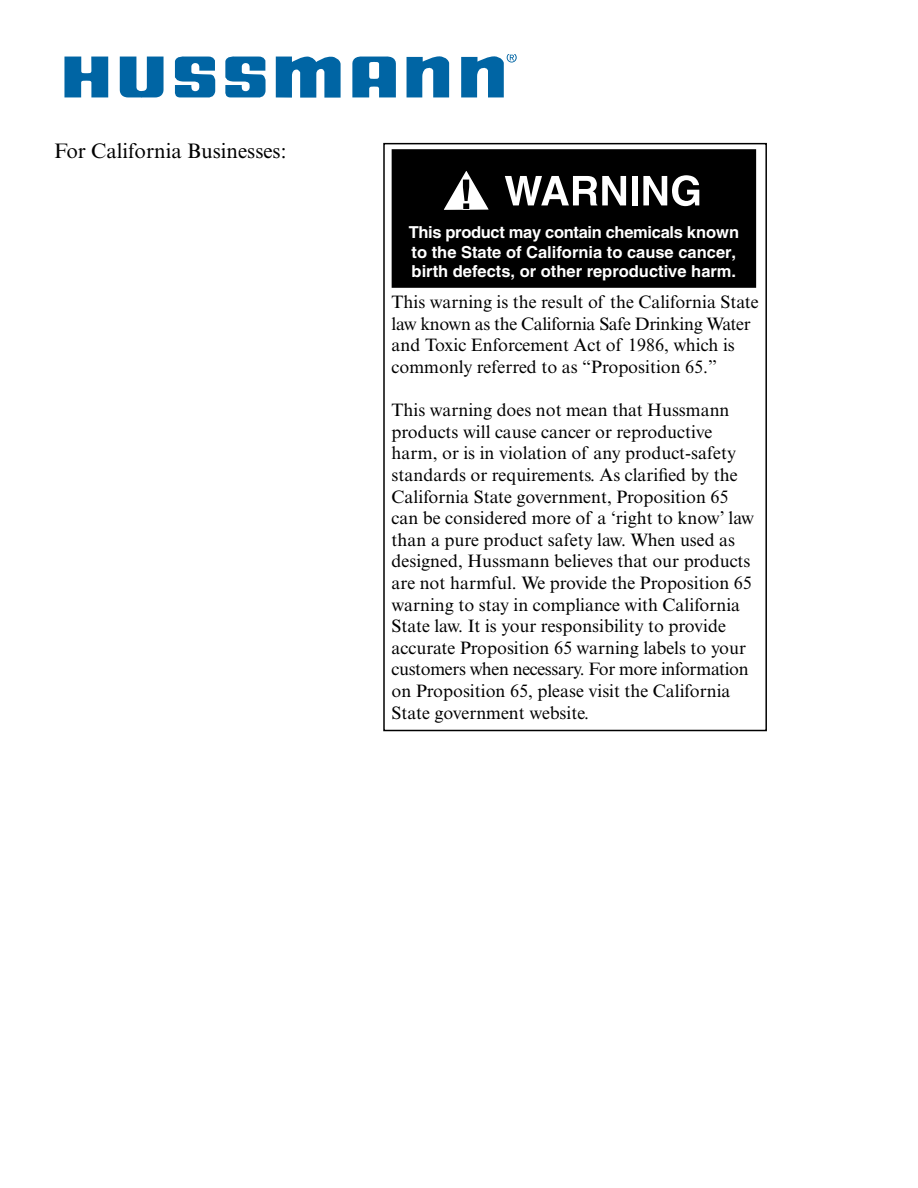
<style>
.page{position:relative;width:918px;height:1188px;background:#fff}
.page>*{position:absolute;margin:0;border:0;box-sizing:border-box;transform-origin:0 0}
.t1{font:21px "Times New Roman MT Std";color:#000}
.t2{font:18px/21.6px "Times New Roman MT Std";color:#000}
.t3{font:700 16.5px/19.8px "Helvetica LT Std";color:#fff}
.t4{font:8.25px "Helvetica LT Std";color:#000}
</style>
<div class="page">
<div style="left:393px;top:151px;width:362px;height:135px;background:#000"></div>
<div style="left:392px;top:149px;width:364px;height:139px;border:3px solid #000"></div>
<svg style="left:443px;top:171px;width:257px;height:39px"></svg>
<div style="left:383px;top:143px;width:384px;height:588px;border:2px solid #000"></div>
<svg style="left:407px;top:56px;width:42px;height:41px"></svg>
<svg style="left:276px;top:56px;width:65px;height:42px"></svg>
<svg style="left:119px;top:57px;width:45px;height:40px"></svg>
<svg style="left:225px;top:56px;width:41px;height:42px"></svg>
<svg style="left:174px;top:56px;width:41px;height:42px"></svg>
<svg style="left:64px;top:57px;width:44px;height:40px"></svg>
<svg style="left:352px;top:56px;width:44px;height:41px;background:#2e81b4"></svg>
<svg style="left:461px;top:54px;width:56px;height:43px"></svg>
<p class="t1" style="left:54px;top:139px;width:234px">For California Businesses:</p>
<p class="t4" style="left:221px;top:154px;width:10px">Æ</p>
<p class="t3" style="left:409px;top:222px;width:332px">This product may contain chemicals known to the State of California to cause cancer, birth defects, or other reproductive harm.</p>
<p class="t2" style="left:392px;top:291px;width:369px">This warning is the result of the California State law known as the California Safe Drinking Water and Toxic Enforcement Act of 1986, which is commonly referred to as “Proposition 65.”</p>
<p class="t2" style="left:392px;top:399px;width:364px">This warning does not mean that Hussmann products will cause cancer or reproductive harm, or is in violation of any product-safety standards or requirements. As clarified by the California State government, Proposition 65 can be considered more of a ‘right to know’ law than a pure product safety law. When used as designed, Hussmann believes that our products are not harmful. We provide the Proposition 65 warning to stay in compliance with California State law. It is your responsibility to provide accurate Proposition 65 warning labels to your customers when necessary. For more information on Proposition 65, please visit the California State government website.</p>
</div>
